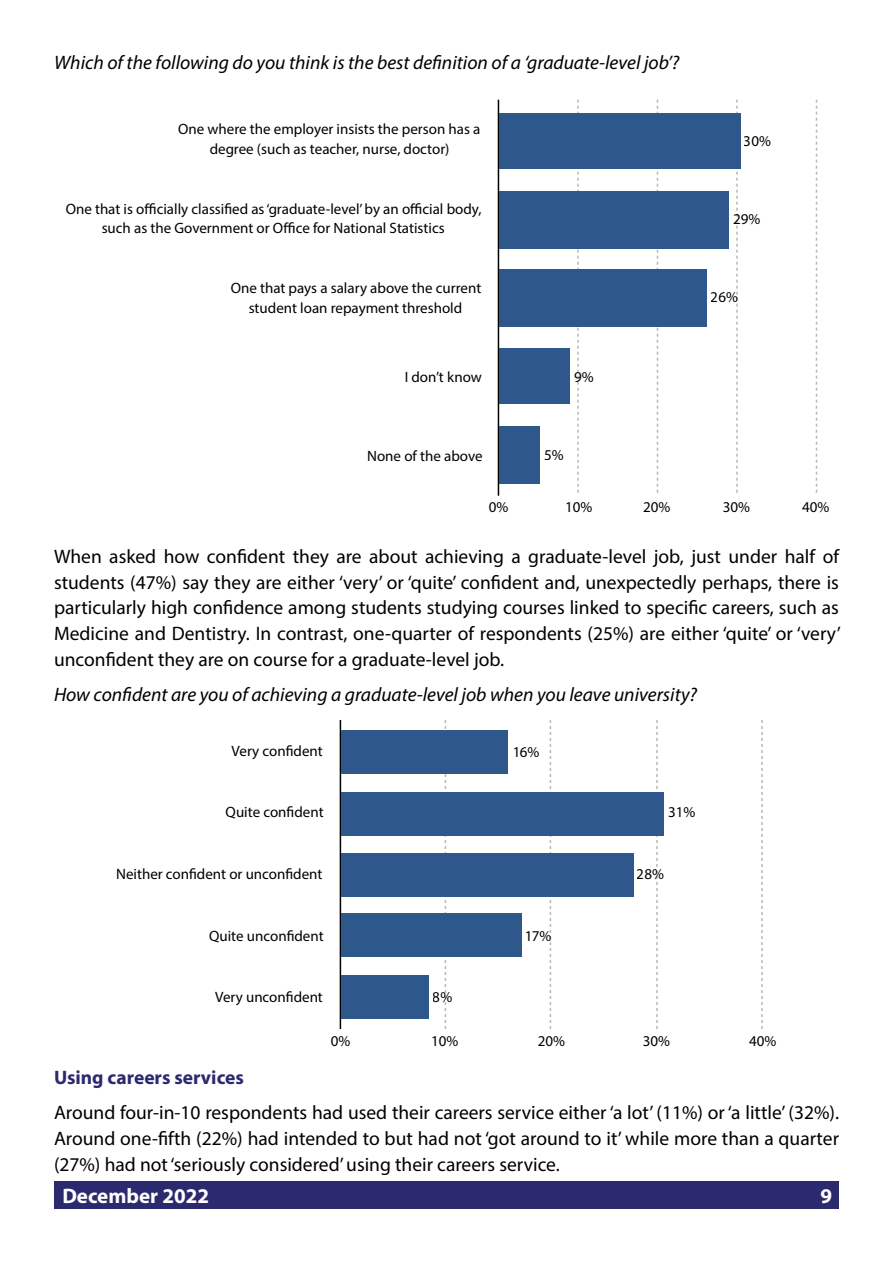
<style>
.page{position:relative;width:893px;height:1263px;background:#fff}
.page>*{position:absolute;margin:0;border:0;box-sizing:border-box;transform-origin:0 0}
.t1{font:700 21px "Myriad Pro";color:#fff}
.t2{font:19.5px/25.8px "Myriad Pro";color:#000;text-align:justify}
.t3{font:italic 19.5px "Myriad Pro";color:#000}
.t4{font:700 19.5px "Myriad Pro";color:#2c2a6f}
.t5{font:15px/19.5px "Myriad Pro";color:#000;text-align:center}
</style>
<div class="page">
<div style="left:54px;top:1182px;width:785px;height:27px;background:#2c2a6f"></div>
<svg style="left:577px;top:100px;width:2px;height:393px"></svg>
<svg style="left:657px;top:100px;width:1px;height:393px"></svg>
<svg style="left:736px;top:100px;width:2px;height:393px"></svg>
<svg style="left:816px;top:100px;width:1px;height:393px"></svg>
<hr style="left:498px;top:100px;width:1px;height:395px;background:#000">
<div style="left:499px;top:113px;width:242px;height:56px;background:#2e578b"></div>
<div style="left:499px;top:191px;width:230px;height:57px;background:#2e578b"></div>
<div style="left:499px;top:269px;width:207px;height:57px;background:#2e578b"></div>
<div style="left:499px;top:349px;width:71px;height:55px;background:#2e578b"></div>
<div style="left:499px;top:427px;width:41px;height:57px;background:#2e578b"></div>
<svg style="left:445px;top:720px;width:1px;height:309px"></svg>
<svg style="left:550px;top:720px;width:1px;height:309px"></svg>
<svg style="left:656px;top:720px;width:2px;height:309px"></svg>
<svg style="left:761px;top:720px;width:2px;height:309px"></svg>
<hr style="left:340px;top:721px;width:1px;height:307px;background:#000">
<div style="left:341px;top:730px;width:167px;height:44px;background:#2e578b"></div>
<div style="left:341px;top:792px;width:323px;height:43px;background:#2e578b"></div>
<div style="left:341px;top:853px;width:293px;height:44px;background:#2e578b"></div>
<div style="left:341px;top:913px;width:180px;height:44px;background:#2e578b"></div>
<div style="left:341px;top:975px;width:87px;height:43px;background:#2e578b"></div>
<p class="t3" style="left:54px;top:50px;width:627px">Which of the following do you think is the best definition of a ‘graduate-level job’?</p>
<p class="t5" style="left:178px;top:119px;width:304px">One where the employer insists the person has a degree (such as teacher, nurse, doctor)</p>
<p class="t5" style="left:66px;top:199px;width:417px">One that is officially classified as ‘graduate-level’ by an official body, such as the Government or Office for National Statistics</p>
<p class="t5" style="left:231px;top:278px;width:252px">One that pays a salary above the current student loan repayment threshold</p>
<p class="t5" style="left:405px;top:367px;width:79px">I don’t know</p>
<p class="t5" style="left:367px;top:446px;width:117px">None of the above</p>
<p class="t5" style="left:574px;top:367px;width:21px">9%</p>
<p class="t5" style="left:544px;top:445px;width:21px">5%</p>
<p class="t5" style="left:744px;top:131px;width:29px">30%</p>
<p class="t5" style="left:733px;top:209px;width:29px">29%</p>
<p class="t5" style="left:711px;top:287px;width:29px">26%</p>
<p class="t5" style="left:489px;top:497px;width:21px">0%</p>
<p class="t5" style="left:565px;top:497px;width:29px">10%</p>
<p class="t5" style="left:643px;top:497px;width:29px">20%</p>
<p class="t5" style="left:723px;top:497px;width:29px">30%</p>
<p class="t5" style="left:802px;top:497px;width:29px">40%</p>
<p class="t2" style="left:54px;top:543px;width:788px">When asked how confident they are about achieving a graduate-level job, just under half of students (47%) say they are either ‘very’ or ‘quite’ confident and, unexpectedly perhaps, there is particularly high confidence among students studying courses linked to specific careers, such as Medicine and Dentistry. In contrast, one-quarter of respondents (25%) are either ‘quite’ or ‘very’ unconfident they are on course for a graduate-level job.</p>
<p class="t3" style="left:54px;top:682px;width:645px">How confident are you of achieving a graduate-level job when you leave university?</p>
<p class="t5" style="left:232px;top:741px;width:93px">Very confident</p>
<p class="t5" style="left:512px;top:742px;width:29px">16%</p>
<p class="t5" style="left:226px;top:802px;width:99px">Quite confident</p>
<p class="t5" style="left:668px;top:802px;width:29px">31%</p>
<p class="t5" style="left:116px;top:864px;width:208px">Neither confident or unconfident</p>
<p class="t5" style="left:637px;top:864px;width:29px">28%</p>
<p class="t5" style="left:209px;top:925px;width:116px">Quite unconfident</p>
<p class="t5" style="left:524px;top:925px;width:29px">17%</p>
<p class="t5" style="left:215px;top:987px;width:109px">Very unconfident</p>
<p class="t5" style="left:433px;top:987px;width:21px">8%</p>
<p class="t5" style="left:331px;top:1030px;width:21px">0%</p>
<p class="t5" style="left:431px;top:1030px;width:29px">10%</p>
<p class="t5" style="left:538px;top:1030px;width:29px">20%</p>
<p class="t5" style="left:643px;top:1030px;width:29px">30%</p>
<p class="t5" style="left:749px;top:1030px;width:29px">40%</p>
<p class="t4" style="left:54px;top:1065px;width:191px">Using careers services</p>
<p class="t2" style="left:54px;top:1099px;width:787px">Around four-in-10 respondents had used their careers service either ‘a lot’ (11%) or ‘a little’ (32%).<br>Around one-fifth (22%) had intended to but had not ‘got around to it’ while more than a quarter (27%) had not ‘seriously considered’ using their careers service.</p>
<p class="t1" style="left:62px;top:1182px;width:148px">December 2022</p>
<p class="t1" style="left:821px;top:1182px;width:13px">9</p>
</div>
